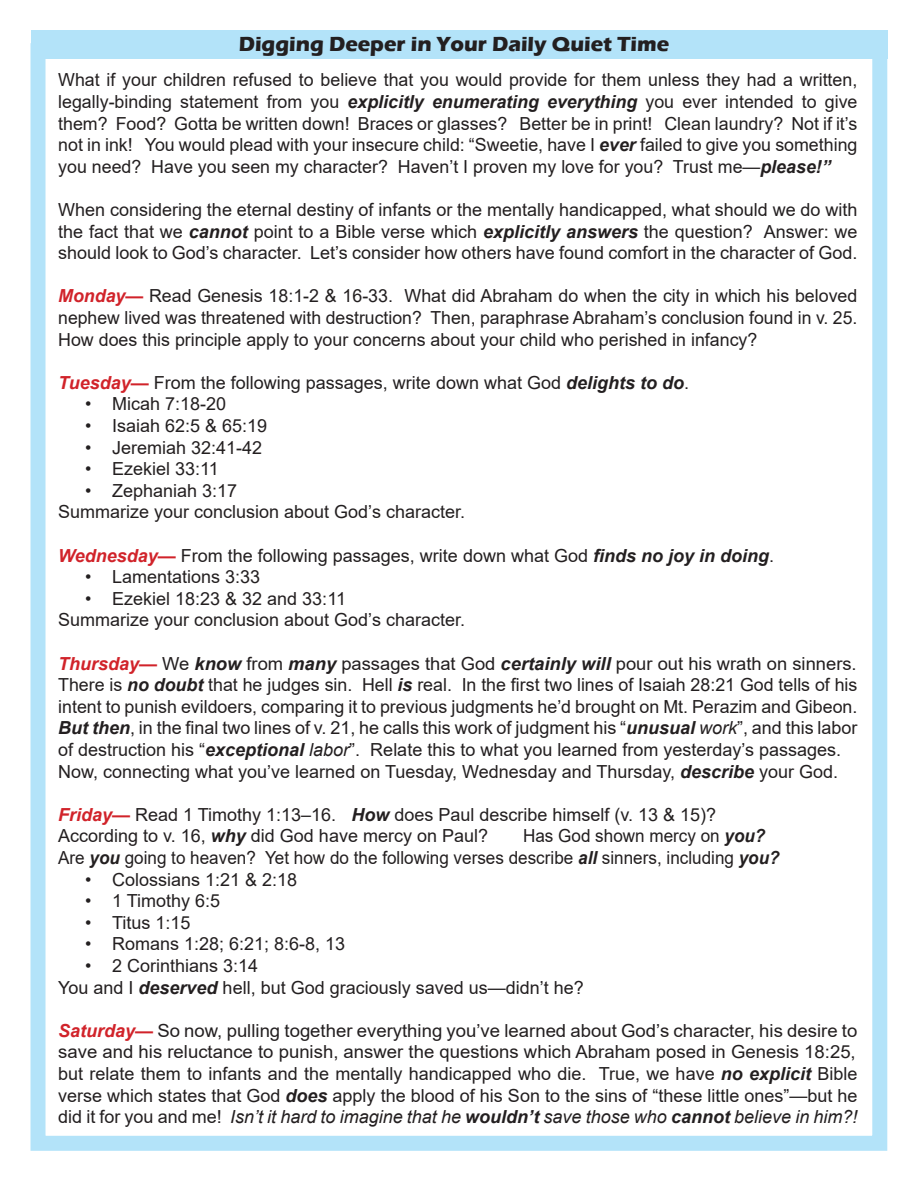
<style>
.page{position:relative;width:918px;height:1188px;background:#fff}
.page>*{position:absolute;margin:0;border:0;box-sizing:border-box;transform-origin:0 0}
.t1{font:700 21px "Eras ITC";color:#231f20}
.t2{font:18px/21.6px "Arial";color:#231f20}
.t3{font:18px "Arial";color:#231f20;scale:.95 1}
.s1{font-weight:700;font-style:italic}
.s2{font-weight:700;font-style:italic;color:#d1232a}
.s3{font-style:italic}
</style>
<div class="page">
<div style="left:31px;top:30px;width:856px;height:28px;background:#b3e3f9"></div>
<div style="left:31px;top:43px;width:856px;height:1108px;border:15px solid #b3e3f9"></div>
<p class="t1" style="left:239px;top:32px;width:432px">Digging Deeper in Your Daily Quiet Time</p>
<p class="t2" style="left:58px;top:69px;width:801px;text-align:justify">What if your children refused to believe that you would provide for them unless they had a written, legally-binding statement from you <span class="s1">explicitly enumerating everything</span> you ever intended to give them? Food? Gotta be written down! Braces or glasses? Better be in print! Clean laundry? Not if it’s not in ink! You would plead with your insecure child: “Sweetie, have I <span class="s1">ever</span> failed to give you something you need? Have you seen my character? Haven’t I proven my love for you? Trust me—<span class="s1">please!”</span></p>
<p class="t2" style="left:58px;top:199px;width:801px;text-align:justify">When considering the eternal destiny of infants or the mentally handicapped, what should we do with the fact that we <span class="s1">cannot</span> point to a Bible verse which <span class="s1">explicitly answers</span> the question? Answer: we should look to God’s character. Let’s consider how others have found comfort in the character of God.</p>
<p class="t2" style="left:58px;top:285px;width:801px"><span class="s2">Monday—</span> Read Genesis 18:1-2 &amp; 16-33. What did Abraham do when the city in which his beloved nephew lived was threatened with destruction? Then, paraphrase Abraham’s conclusion found in v. 25.</p>
<p class="t2" style="left:58px;top:328px;width:701px">How does this principle apply to your concerns about your child who perished in infancy?</p>
<p class="t2" style="left:58px;top:372px;width:632px"><span class="s2">Tuesday—</span> From the following passages, write down what God <span class="s1">delights to do</span>.</p>
<p class="t2" style="left:85px;top:393px;width:143px">• Micah 7:18-20</p>
<p class="t2" style="left:85px;top:415px;width:184px">• Isaiah 62:5 &amp; 65:19</p>
<p class="t2" style="left:85px;top:436px;width:179px">• Jeremiah 32:41-42</p>
<p class="t2" style="left:85px;top:458px;width:135px">• Ezekiel 33:11</p>
<p class="t2" style="left:85px;top:480px;width:154px">• Zephaniah 3:17</p>
<p class="t2" style="left:58px;top:501px;width:408px">Summarize your conclusion about God’s character.</p>
<p class="t2" style="left:58px;top:544px;width:717px"><span class="s2">Wednesday—</span> From the following passages, write down what God <span class="s1">finds no joy in doing</span>.</p>
<p class="t2" style="left:85px;top:566px;width:177px">• Lamentations 3:33</p>
<p class="t2" style="left:85px;top:588px;width:262px">• Ezekiel 18:23 &amp; 32 and 33:11</p>
<p class="t2" style="left:58px;top:609px;width:408px">Summarize your conclusion about God’s character.</p>
<p class="t2" style="left:58px;top:652px;width:800px"><span class="s2">Thursday—</span> We <span class="s1">know</span> from <span class="s1">many</span> passages that God <span class="s1">certainly will</span> pour out his wrath on sinners.</p>
<p class="t2" style="left:58px;top:674px;width:801px">There is <span class="s1">no doubt</span> that he judges sin. Hell <span class="s1">is</span> real. In the first two lines of Isaiah 28:21 God tells of his intent to punish evildoers, comparing it to previous judgments he’d brought on Mt. Perazim and Gibeon.</p>
<p class="t2" style="left:58px;top:717px;width:801px"><span class="s1">But then</span>, in the final two lines of v. 21, he calls this work of judgment his “<span class="s1">unusual</span> <span class="s3">work</span>”, and this labor of destruction his “<span class="s1">exceptional</span> <span class="s3">labor</span>”. Relate this to what you learned from yesterday’s passages.</p>
<p class="t2" style="left:58px;top:760px;width:782px">Now, connecting what you’ve learned on Tuesday, Wednesday and Thursday, <span class="s1">describe</span> your God.</p>
<p class="t2" style="left:58px;top:804px;width:659px"><span class="s2">Friday—</span> Read 1 Timothy 1:13–16. <span class="s1">How</span> does Paul describe himself (v. 13 &amp; 15)?</p>
<p class="t2" style="left:58px;top:825px;width:431px">According to v. 16, <span class="s1">why</span> did God have mercy on Paul?</p>
<p class="t3" style="left:523px;top:824px;width:257px">Has God shown mercy on <span class="s1">you?</span></p>
<p class="t3" style="left:58px;top:845px;width:761px">Are <span class="s1">you</span> going to heaven? Yet how do the following verses describe <span class="s1">all</span> sinners, including <span class="s1">you?</span></p>
<p class="t2" style="left:85px;top:868px;width:214px">• Colossians 1:21 &amp; 2:18</p>
<p class="t2" style="left:85px;top:890px;width:137px">• 1 Timothy 6:5</p>
<p class="t2" style="left:85px;top:912px;width:107px">• Titus 1:15</p>
<p class="t2" style="left:85px;top:933px;width:262px">• Romans 1:28; 6:21; 8:6-8, 13</p>
<p class="t2" style="left:85px;top:955px;width:175px">• 2 Corinthians 3:14</p>
<p class="t2" style="left:58px;top:976px;width:527px">You and I <span class="s1">deserved</span> hell, but God graciously saved us—didn’t he?</p>
<p class="t2" style="left:58px;top:1020px;width:801px"><span class="s2">Saturday—</span> So now, pulling together everything you’ve learned about God’s character, his desire to save and his reluctance to punish, answer the questions which Abraham posed in Genesis 18:25,</p>
<p class="t2" style="left:58px;top:1063px;width:801px;text-align:justify">but relate them to infants and the mentally handicapped who die. True, we have <span class="s1">no explicit</span> Bible verse which states that God <span class="s1">does</span> apply the blood of his Son to the sins of “these little ones”—but he did it for you and me! <span class="s3">Isn’t it hard to imagine that he</span> <span class="s1">wouldn’t</span> <span class="s3">save those who</span> <span class="s1">cannot</span> <span class="s3">believe in him?!</span></p>
</div>
